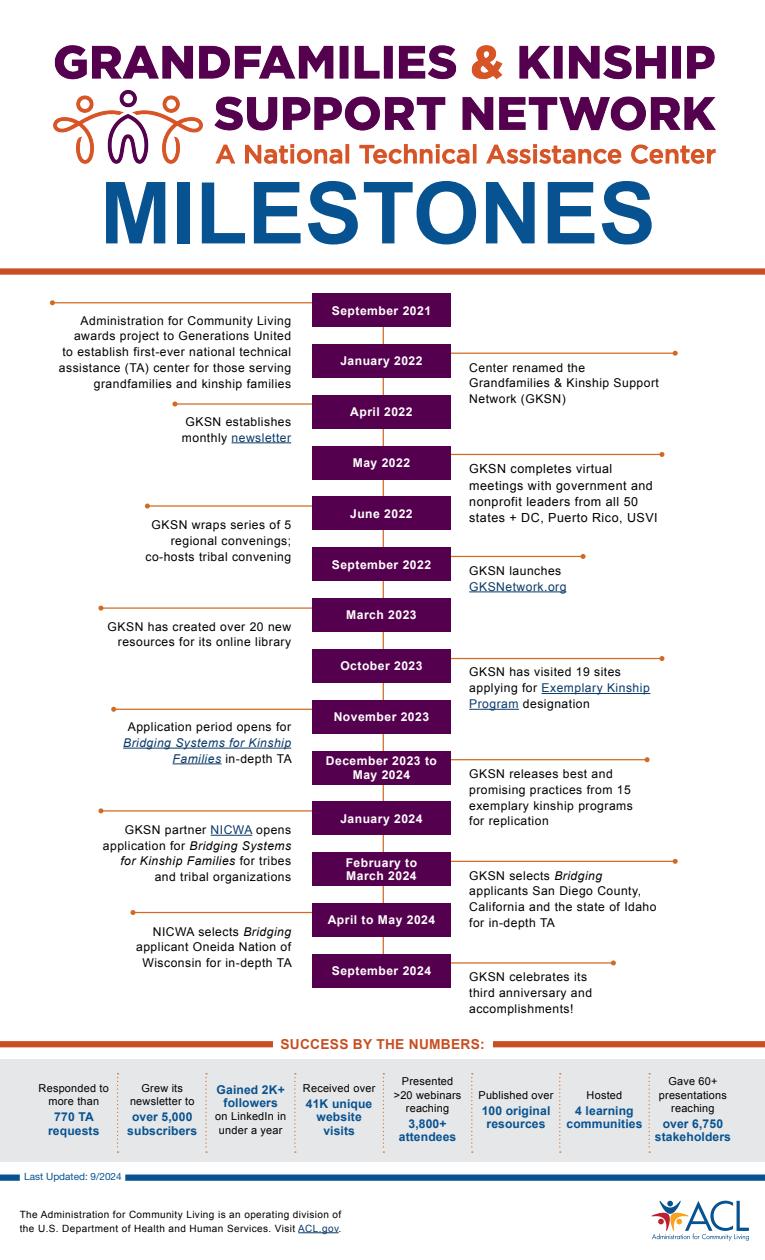
<style>
.page{position:relative;width:765px;height:1260px;background:#fff}
.page>*{position:absolute;margin:0;border:0;box-sizing:border-box;transform-origin:0 0}
.t1{font:700 85.75px "Arial";color:#075290}
.t2{font:700 13.75px "Arial";letter-spacing:.02em;color:#c74f23}
.t3{font:12.5px/16.2px "Arial";letter-spacing:.04em;color:#000}
.t4{font:12.12px/15.8px "Arial";letter-spacing:.04em;color:#000;text-align:right}
.t5{font:700 12.12px/13.4px "Arial";letter-spacing:.04em;color:#fff;text-align:center}
.t6{font:700 12.12px/13.4px "Arial";letter-spacing:.01em;color:#075290;text-align:center}
.t7{font:italic 12.12px/15.8px "Arial";letter-spacing:.04em;color:#0b3a69;text-align:right}
.t8{font:12.12px "Arial";letter-spacing:.04em;color:#0b3a69}
.t9{font:10.88px/13.4px "Arial";letter-spacing:.02em;color:#000;text-align:center}
.t10{font:10px/13.8px "Arial";letter-spacing:.04em;color:#000}
.t11{font:10px "Helvetica Neue LT Std";color:#075290}
.s1{color:#0b3a69}
.s2{font-style:normal;color:#000}
.s3{font-style:italic}
</style>
<div class="page">
<div style="left:0;top:1060px;width:765px;height:102px;background:#e6e7e8"></div>
<hr style="left:429px;top:353px;width:246px;height:1px;background:#d16a22">
<svg style="left:673px;top:351px;width:5px;height:5px"></svg>
<hr style="left:429px;top:962px;width:184px;height:2px;background:#d16a22">
<svg style="left:611px;top:960px;width:5px;height:5px"></svg>
<hr style="left:429px;top:556px;width:154px;height:1px;background:#d16a22">
<svg style="left:581px;top:554px;width:5px;height:5px"></svg>
<hr style="left:429px;top:454px;width:233px;height:1px;background:#d16a22">
<svg style="left:659px;top:452px;width:5px;height:5px"></svg>
<hr style="left:429px;top:861px;width:246px;height:1px;background:#d16a22">
<svg style="left:673px;top:859px;width:5px;height:5px"></svg>
<hr style="left:429px;top:759px;width:218px;height:1px;background:#d16a22">
<svg style="left:645px;top:757px;width:5px;height:5px"></svg>
<hr style="left:429px;top:658px;width:233px;height:1px;background:#d16a22">
<svg style="left:659px;top:656px;width:5px;height:5px"></svg>
<hr style="left:52px;top:302px;width:284px;height:1px;background:#d16a22">
<svg style="left:50px;top:300px;width:5px;height:5px"></svg>
<hr style="left:133px;top:912px;width:203px;height:1px;background:#d16a22">
<svg style="left:131px;top:910px;width:5px;height:5px"></svg>
<hr style="left:147px;top:505px;width:189px;height:2px;background:#d16a22">
<svg style="left:145px;top:504px;width:5px;height:5px"></svg>
<hr style="left:175px;top:403px;width:161px;height:2px;background:#d16a22">
<svg style="left:172px;top:402px;width:5px;height:5px"></svg>
<hr style="left:101px;top:810px;width:235px;height:2px;background:#d16a22">
<svg style="left:98px;top:808px;width:5px;height:5px"></svg>
<hr style="left:114px;top:709px;width:222px;height:1px;background:#d16a22">
<svg style="left:111px;top:707px;width:5px;height:5px"></svg>
<hr style="left:101px;top:607px;width:235px;height:2px;background:#d16a22">
<svg style="left:98px;top:606px;width:5px;height:5px"></svg>
<hr style="left:469px;top:591px;width:97px;height:1px;background:#0b3a69">
<hr style="left:542px;top:693px;width:108px;height:1px;background:#0b3a69">
<hr style="left:469px;top:709px;width:50px;height:1px;background:#0b3a69">
<hr style="left:232px;top:442px;width:59px;height:1px;background:#0b3a69">
<hr style="left:123px;top:748px;width:168px;height:1px;background:#0b3a69">
<hr style="left:173px;top:763px;width:49px;height:1px;background:#0b3a69">
<hr style="left:211px;top:835px;width:41px;height:1px;background:#0b3a69">
<hr style="left:298px;top:1232px;width:41px;height:1px;background:#0b3a69">
<svg style="left:652px;top:1201px;width:97px;height:40px"></svg>
<div style="left:0;top:1175px;width:20px;height:6px;background:#075290"></div>
<div style="left:125px;top:1175px;width:640px;height:6px;background:#075290"></div>
<div style="left:0;top:268px;width:765px;height:7px;background:#c74f23"></div>
<div style="left:0;top:1041px;width:765px;height:6px;background:#c74f23"></div>
<img style="left:53px;top:45px;width:663px;height:119px">
<hr style="left:383px;top:303px;width:1px;height:669px;background:#d16a22">
<div style="left:312px;top:293px;width:139px;height:34px;background:#55004e"></div>
<div style="left:312px;top:344px;width:139px;height:34px;background:#55004e"></div>
<div style="left:312px;top:395px;width:139px;height:34px;background:#55004e"></div>
<div style="left:312px;top:446px;width:139px;height:33px;background:#55004e"></div>
<div style="left:312px;top:497px;width:139px;height:33px;background:#55004e"></div>
<div style="left:312px;top:548px;width:139px;height:33px;background:#55004e"></div>
<div style="left:312px;top:598px;width:139px;height:34px;background:#55004e"></div>
<div style="left:312px;top:649px;width:139px;height:34px;background:#55004e"></div>
<div style="left:312px;top:700px;width:139px;height:33px;background:#55004e"></div>
<div style="left:312px;top:751px;width:139px;height:33px;background:#55004e"></div>
<div style="left:312px;top:802px;width:139px;height:33px;background:#55004e"></div>
<div style="left:312px;top:852px;width:139px;height:34px;background:#55004e"></div>
<div style="left:312px;top:903px;width:139px;height:34px;background:#55004e"></div>
<div style="left:312px;top:954px;width:139px;height:33px;background:#55004e"></div>
<svg style="left:117px;top:1073px;width:2px;height:80px"></svg>
<svg style="left:205px;top:1073px;width:2px;height:80px"></svg>
<svg style="left:294px;top:1073px;width:2px;height:80px"></svg>
<svg style="left:383px;top:1073px;width:1px;height:80px"></svg>
<svg style="left:471px;top:1073px;width:2px;height:80px"></svg>
<svg style="left:559px;top:1073px;width:2px;height:80px"></svg>
<svg style="left:649px;top:1073px;width:1px;height:80px"></svg>
<div style="left:273px;top:1031px;width:220px;height:25px;background:#fff"></div>
<h1 class="t1" style="left:100px;top:157px;width:557px">MILESTONES</h1>
<p class="t4" style="left:59px;top:313px;width:234px">Administration for Community Living awards project to Generations United<br>to establish first-ever national technical assistance (TA) center for those serving grandfamilies and kinship families</p>
<p class="t4" style="left:182px;top:414px;width:111px;text-align:center">GKSN establishes monthly <span class="s1">newsletter</span></p>
<p class="t4" style="left:145px;top:517px;width:147px">GKSN wraps series of 5 regional convenings; co-hosts tribal convening</p>
<p class="t4" style="left:108px;top:619px;width:185px">GKSN has created over 20 new resources for its online library</p>
<p class="t4" style="left:128px;top:719px;width:165px">Application period opens for</p>
<p class="t7" style="left:123px;top:735px;width:170px">Bridging Systems for Kinship<br>Families <span class="s2">in-depth TA</span></p>
<p class="t4" style="left:103px;top:822px;width:190px">GKSN partner <span class="s1">NICWA</span> opens application for <span class="s3">Bridging Systems for Kinship Families</span> for tribes and tribal organizations</p>
<p class="t4" style="left:136px;top:924px;width:157px">NICWA selects <span class="s3">Bridging </span>applicant Oneida Nation of<br>Wisconsin for in-depth TA</p>
<p class="t5" style="left:332px;top:304px;width:101px">September 2021</p>
<p class="t5" style="left:340px;top:355px;width:84px">January 2022</p>
<p class="t5" style="left:350px;top:406px;width:64px">April 2022</p>
<p class="t5" style="left:353px;top:457px;width:59px">May 2022</p>
<p class="t5" style="left:350px;top:507px;width:64px">June 2022</p>
<p class="t5" style="left:332px;top:558px;width:101px">September 2022</p>
<p class="t5" style="left:346px;top:609px;width:72px">March 2023</p>
<p class="t5" style="left:340px;top:660px;width:84px">October 2023</p>
<p class="t5" style="left:334px;top:711px;width:97px">November 2023</p>
<p class="t5" style="left:326px;top:755px;width:113px">December 2023 to<br>May 2024</p>
<p class="t5" style="left:340px;top:812px;width:84px">January 2024</p>
<p class="t5" style="left:346px;top:856px;width:73px;text-align:left">February to<br>March 2024</p>
<p class="t5" style="left:328px;top:914px;width:109px">April to May 2024</p>
<p class="t5" style="left:332px;top:965px;width:101px">September 2024</p>
<p class="t4" style="left:469px;top:360px;width:191px;text-align:left">Center renamed the<br>Grandfamilies &amp; Kinship Support<br>Network (GKSN)</p>
<p class="t3" style="left:469px;top:461px;width:190px">GKSN completes virtual meetings with government and nonprofit leaders from all 50 states + DC, Puerto Rico, USVI</p>
<p class="t4" style="left:469px;top:563px;width:94px">GKSN launches</p>
<p class="t8" style="left:469px;top:578px;width:99px">GKSNetwork.org</p>
<p class="t4" style="left:469px;top:664px;width:182px;text-align:left">GKSN has visited 19 sites applying for <span class="s1">Exemplary Kinship<br>Program</span> designation</p>
<p class="t4" style="left:469px;top:766px;width:165px;text-align:left">GKSN releases best and promising practices from 15 exemplary kinship programs for replication</p>
<p class="t4" style="left:469px;top:868px;width:189px;text-align:left">GKSN selects <span class="s3">Bridging </span>applicants San Diego County,<br>California and the state of Idaho for in-depth TA</p>
<p class="t4" style="left:469px;top:969px;width:124px;text-align:left">GKSN celebrates its third anniversary and accomplishments!</p>
<p class="t9" style="left:39px;top:1082px;width:72px">Responded to more than</p>
<p class="t6" style="left:48px;top:1111px;width:53px">770 TA requests</p>
<p class="t9" style="left:130px;top:1082px;width:66px">Grew its newsletter to</p>
<p class="t6" style="left:127px;top:1111px;width:71px">over 5,000 subscribers</p>
<p class="t2" style="left:280px;top:1035px;width:206px">SUCCESS BY THE NUMBERS:</p>
<p class="t6" style="left:217px;top:1083px;width:70px">Gained 2K+ followers</p>
<p class="t9" style="left:215px;top:1110px;width:72px">on LinkedIn in under a year</p>
<p class="t9" style="left:303px;top:1082px;width:74px">Received over</p>
<p class="t6" style="left:306px;top:1098px;width:68px">41K unique website visits</p>
<p class="t9" style="left:394px;top:1075px;width:69px">Presented &gt;20 webinars reaching</p>
<p class="t6" style="left:399px;top:1118px;width:59px">3,800+ attendees</p>
<p class="t9" style="left:479px;top:1088px;width:77px">Published over</p>
<p class="t6" style="left:482px;top:1104px;width:70px">100 original resources</p>
<p class="t11" style="left:24px;top:1171px;width:99px">Last Updated: 9/2024</p>
<p class="t10" style="left:20px;top:1208px;width:323px">The Administration for Community Living is an operating division of the U.S. Department of Health and Human Services. Visit <span class="s1">ACL.gov</span>.</p>
<p class="t9" style="left:587px;top:1088px;width:37px">Hosted</p>
<p class="t6" style="left:566px;top:1104px;width:77px">4 learning communities</p>
<p class="t9" style="left:659px;top:1075px;width:70px">Gave 60+ presentations reaching</p>
<p class="t6" style="left:655px;top:1118px;width:78px">over 6,750 stakeholders</p>
</div>
